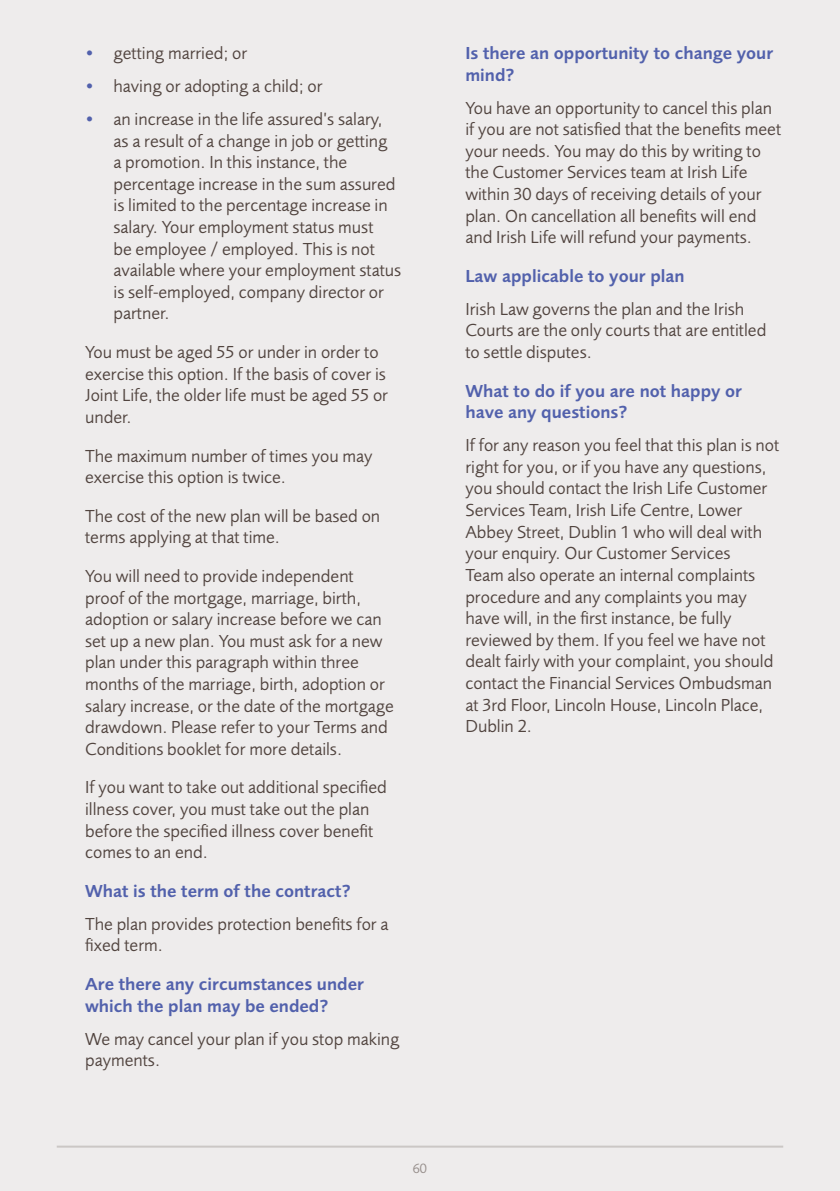
<style>
.page{position:relative;width:840px;height:1191px;background:#fff}
.page>*{position:absolute;margin:0;border:0;box-sizing:border-box;transform-origin:0 0}
.t1{font:18px/21.6px "Foundry Sans";color:#51443f}
.t2{font:600 18px/21.6px "Foundry Sans";color:#5261ac}
.t3{font:14px "Foundry Sans";color:#978f8c}
.s1{color:#5261ac}
</style>
<div class="page">
<div style="left:0;top:0;width:839px;height:1191px;background:#eeecec"></div>
<hr style="left:57px;top:1145px;width:725px;height:2px;background:#cbc7c5">
<p class="t1" style="left:85px;top:43px;width:164px"><span class="s1">•</span> getting married; or</p>
<p class="t1" style="left:85px;top:76px;width:239px"><span class="s1">•</span> having or adopting a child; or</p>
<p class="t1" style="left:113px;top:108px;width:289px;text-indent:-28px"><span class="s1">•</span> an increase in the life assured’s salary, as a result of a change in job or getting<br>a promotion. In this instance, the percentage increase in the sum assured is limited to the percentage increase in salary. Your employment status must<br>be employee / employed. This is not available where your employment status is self-employed, company director or partner.</p>
<p class="t1" style="left:85px;top:341px;width:304px">You must be aged 55 or under in order to exercise this option. If the basis of cover is<br>Joint Life, the older life must be aged 55 or under.</p>
<p class="t1" style="left:85px;top:445px;width:289px">The maximum number of times you may exercise this option is twice.</p>
<p class="t1" style="left:85px;top:505px;width:296px">The cost of the new plan will be based on terms applying at that time.</p>
<p class="t1" style="left:85px;top:565px;width:310px">You will need to provide independent proof of the mortgage, marriage, birth, adoption or salary increase before we can set up a new plan. You must ask for a new plan under this paragraph within three months of the marriage, birth, adoption or salary increase, or the date of the mortgage drawdown. Please refer to your Terms and Conditions booklet for more details.</p>
<p class="t1" style="left:85px;top:777px;width:303px">If you want to take out additional specified illness cover, you must take out the plan before the specified illness cover benefit comes to an end.</p>
<p class="t2" style="left:85px;top:880px;width:267px">What is the term of the contract?</p>
<p class="t1" style="left:85px;top:913px;width:305px">The plan provides protection benefits for a fixed term.</p>
<p class="t2" style="left:85px;top:973px;width:280px">Are there any circumstances under which the plan may be ended?</p>
<p class="t1" style="left:85px;top:1028px;width:315px">We may cancel your plan if you stop making payments.</p>
<p class="t3" style="left:413px;top:1161px;width:16px">60</p>
<p class="t2" style="left:465px;top:42px;width:309px">Is there an opportunity to change your mind?</p>
<p class="t1" style="left:465px;top:97px;width:317px">You have an opportunity to cancel this plan if you are not satisfied that the benefits meet your needs. You may do this by writing to the Customer Services team at Irish Life within 30 days of receiving details of your plan. On cancellation all benefits will end and Irish Life will refund your payments.</p>
<p class="t2" style="left:465px;top:265px;width:220px">Law applicable to your plan</p>
<p class="t1" style="left:465px;top:298px;width:302px">Irish Law governs the plan and the Irish<br>Courts are the only courts that are entitled to settle disputes.</p>
<p class="t2" style="left:465px;top:380px;width:278px">What to do if you are not happy or have any questions?</p>
<p class="t1" style="left:465px;top:435px;width:315px">If for any reason you feel that this plan is not right for you, or if you have any questions, you should contact the Irish Life Customer Services Team, Irish Life Centre, Lower Abbey Street, Dublin 1 who will deal with your enquiry. Our Customer Services<br>Team also operate an internal complaints procedure and any complaints you may have will, in the first instance, be fully reviewed by them. If you feel we have not dealt fairly with your complaint, you should contact the Financial Services Ombudsman at 3rd Floor, Lincoln House, Lincoln Place, Dublin 2.</p>
</div>
